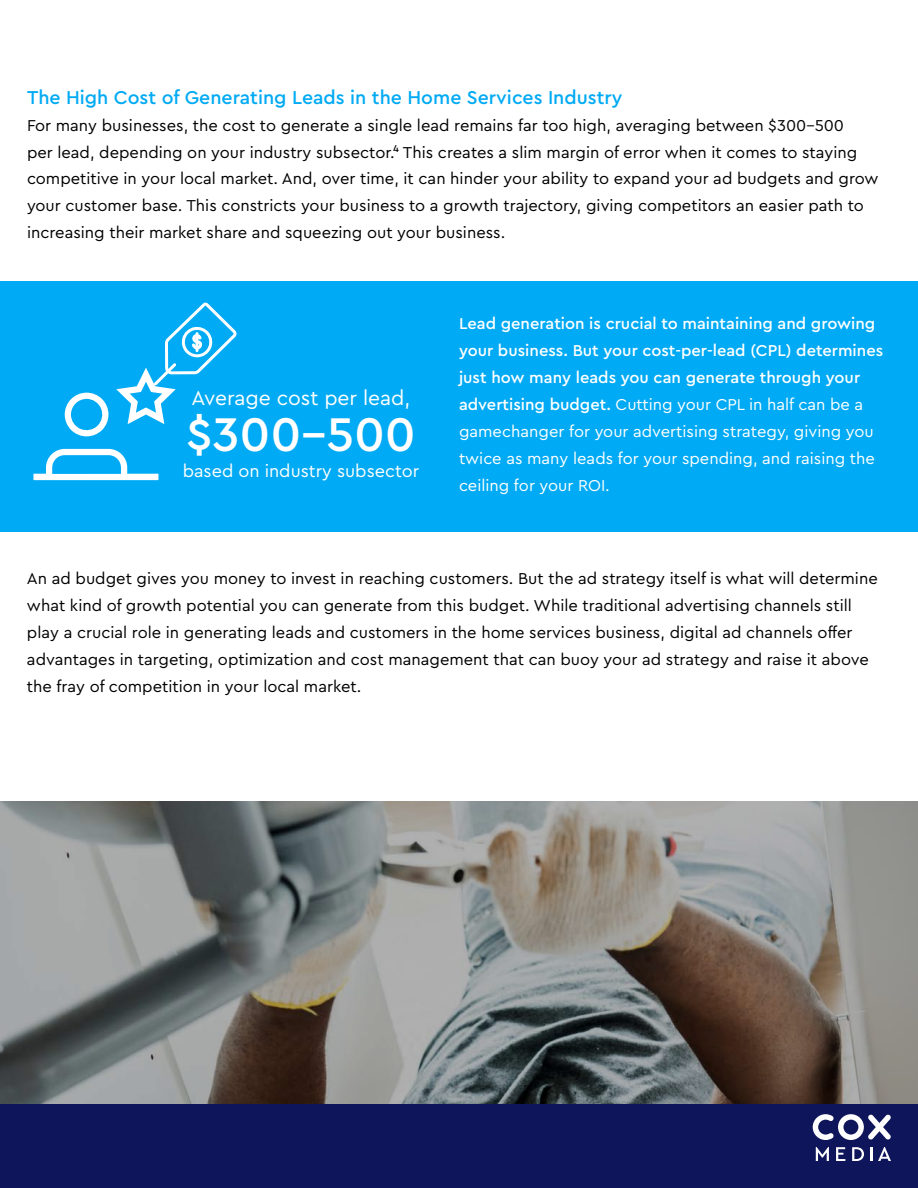
<style>
.page{position:relative;width:918px;height:1188px;background:#fff}
.page>*{position:absolute;margin:0;border:0;box-sizing:border-box;transform-origin:0 0}
.t1{font:500 49.5px "Cera Pro";color:#fff}
.t2{font:21px "Cera Pro";color:#fff}
.t3{font:500 19.5px "Cera Pro";color:#00aaf4}
.t4{font:18px "Cera Pro";color:#fff}
.t5{font:16.5px/27px "Cera Pro";color:#000}
.t6{font:500 16.5px/27px "Cera Pro";color:#fff}
.s1{font-weight:400}
</style>
<div class="page">
<div style="left:0;top:1104px;width:918px;height:84px;background:#0f155b"></div>
<svg style="left:813px;top:1114px;width:78px;height:26px"></svg>
<svg style="left:816px;top:1147px;width:13px;height:14px"></svg>
<svg style="left:836px;top:1147px;width:9px;height:14px"></svg>
<svg style="left:852px;top:1147px;width:12px;height:14px"></svg>
<svg style="left:870px;top:1147px;width:2px;height:14px"></svg>
<svg style="left:878px;top:1147px;width:13px;height:14px"></svg>
<div style="left:0;top:281px;width:918px;height:250px;background:#00aaf4"></div>
<svg style="left:33px;top:303px;width:204px;height:177px"></svg>
<svg style="left:0;top:801px;width:918px;height:303px;background:#7f7f7c"></svg>
<p class="t3" style="left:27px;top:84px;width:597px">The High Cost of Generating Leads in the Home Services Industry</p>
<p class="t5" style="left:27px;top:111px;width:853px">For many businesses, the cost to generate a single lead remains far too high, averaging between $300-500<br>per lead, depending on your industry subsector.⁴ This creates a slim margin of error when it comes to staying competitive in your local market. And, over time, it can hinder your ability to expand your ad budgets and grow your customer base. This constricts your business to a growth trajectory, giving competitors an easier path to increasing their market share and squeezing out your business.</p>
<p class="t2" style="left:191px;top:384px;width:221px">Average cost per lead,</p>
<h1 class="t1" style="left:186px;top:402px;width:231px">$300-500</h1>
<p class="t4" style="left:183px;top:459px;width:238px">based on industry subsector</p>
<p class="t6" style="left:459px;top:309px;width:426px">Lead generation is crucial to maintaining and growing your business. But your cost-per-lead (CPL) determines just how many leads you can generate through your advertising budget. <span class="s1">Cutting your CPL in half can be a gamechanger for your advertising strategy, giving you twice as many leads for your spending, and raising the ceiling for your ROI.</span></p>
<p class="t5" style="left:27px;top:564px;width:852px">An ad budget gives you money to invest in reaching customers. But the ad strategy itself is what will determine what kind of growth potential you can generate from this budget. While traditional advertising channels still play a crucial role in generating leads and customers in the home services business, digital ad channels offer advantages in targeting, optimization and cost management that can buoy your ad strategy and raise it above the fray of competition in your local market.</p>
</div>
